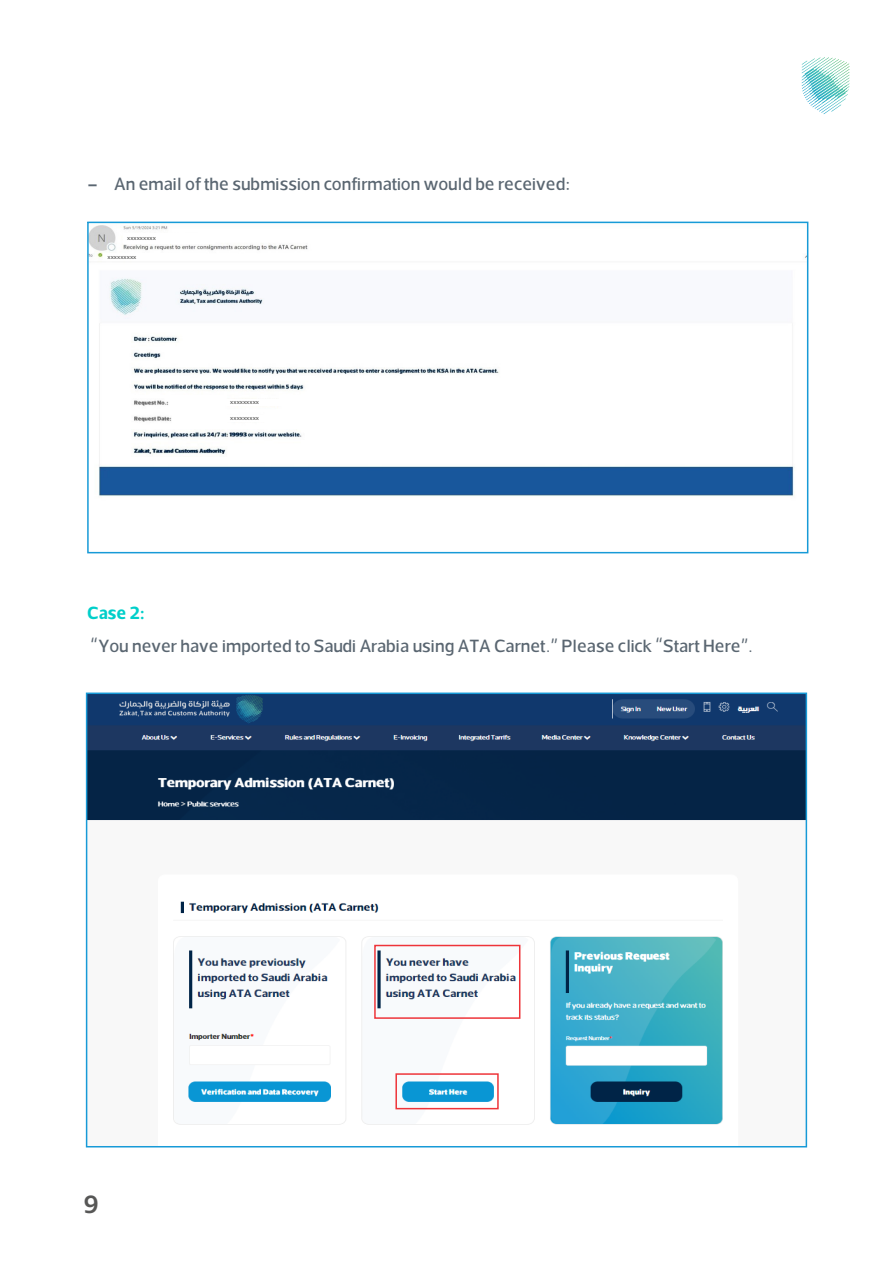
<style>
.page{position:relative;width:893px;height:1263px;background:#fff}
.page>*{position:absolute;margin:0;border:0;box-sizing:border-box;transform-origin:0 0}
.t1{font:600 25.5px "Somar";color:#575756}
.Paragraph{font:500 18px "Somar";color:#5a6671}
.Title_4{font:700 18px "Somar";color:#00cfca}
.t2{font:700 18px "Somar";color:#5a6671}
.Body_text{font:500 6px "Somar";color:#575756}
</style>
<div class="page">
<svg style="left:802px;top:57px;width:48px;height:57px"></svg>
<img style="left:90px;top:225px;width:705px;height:272px">
<div style="left:87px;top:222px;width:721px;height:331px;border:2px solid #179ad7"></div>
<img style="left:89px;top:695px;width:715px;height:430px">
<div style="left:86px;top:692px;width:721px;height:455px;border:2px solid #179ad7"></div>
<div style="left:374px;top:945px;width:146px;height:74px;border:2px solid #ee3439"></div>
<div style="left:395px;top:1073px;width:104px;height:36px;border:2px solid #ee3439"></div>
<div style="left:226px;top:400px;width:92px;height:6px;background:#fff"></div>
<div style="left:123px;top:233px;width:92px;height:11px;background:#fff"></div>
<div style="left:104px;top:253px;width:91px;height:7px;background:#fff"></div>
<div style="left:226px;top:415px;width:92px;height:6px;background:#fff"></div>
<p class="t2" style="left:87px;top:168px;width:12px">−</p>
<p class="Paragraph" style="left:114px;top:170px;width:458px">An email of the submission confirmation would be received:</p>
<p class="Body_text" style="left:127px;top:233px;width:30px">xxxxxxxxx</p>
<p class="Body_text" style="left:108px;top:252px;width:30px">xxxxxxxxx</p>
<p class="Body_text" style="left:230px;top:397px;width:30px">xxxxxxxxx</p>
<p class="Body_text" style="left:230px;top:413px;width:30px">xxxxxxxxx</p>
<p class="Title_4" style="left:87px;top:597px;width:59px">Case 2:</p>
<p class="Paragraph" style="left:91px;top:632px;width:664px">“You never have imported to Saudi Arabia using ATA Carnet.” Please click “Start Here .“</p>
<h1 class="t1" style="left:84px;top:1182px;width:17px">9</h1>
</div>
